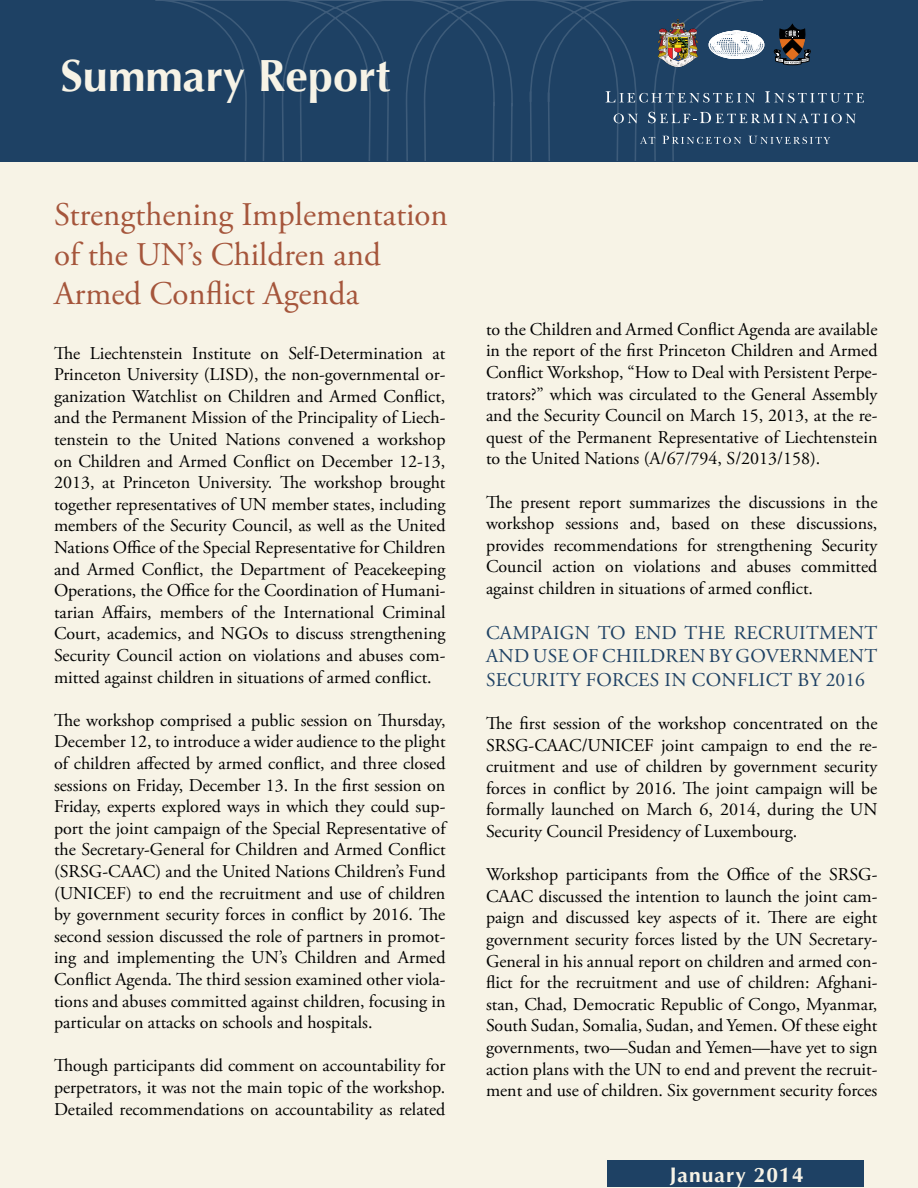
<style>
.page{position:relative;width:918px;height:1188px;background:#f7f3e6}
.page>*{position:absolute;margin:0;border:0;box-sizing:border-box;transform-origin:0 0}
.t1{font:700 45px "Optima";color:#f7f3e6}
.t2{font:33px/39.6px "Adobe Garamond Pro";color:#a5553b}
.t3{font:700 21px "Optima";letter-spacing:.05em;color:#f7f3e6}
.t4{font:19.5px "Adobe Garamond Pro";letter-spacing:.015em;color:#1e4164}
.t5{font:18px/21.6px "Adobe Garamond Pro";color:#000;text-align:justify}
</style>
<div class="page">
<div style="left:0;top:0;width:918px;height:161px;background:#1e4164"></div>
<svg style="left:156px;top:0;width:607px;height:161px"></svg>
<div style="left:607px;top:1161px;width:257px;height:26px;background:#1e4164"></div>
<svg style="left:709px;top:31px;width:56px;height:28px"></svg>
<div style="left:709px;top:31px;width:55px;height:28px;border:1px solid #fff;border-radius:50%"></div>
<svg style="left:773px;top:24px;width:38px;height:41px"></svg>
<img style="left:658px;top:19px;width:40px;height:48px">
<svg style="left:606px;top:91px;width:149px;height:12px"></svg>
<svg style="left:765px;top:91px;width:99px;height:12px"></svg>
<svg style="left:614px;top:114px;width:24px;height:9px"></svg>
<svg style="left:648px;top:112px;width:208px;height:11px"></svg>
<svg style="left:640px;top:137px;width:15px;height:7px"></svg>
<svg style="left:663px;top:136px;width:78px;height:8px"></svg>
<svg style="left:749px;top:136px;width:81px;height:8px"></svg>
<h1 class="t1" style="left:60px;top:50px;width:332px">Summary Report</h1>
<h2 class="t2" style="left:54px;top:196px;width:395px">Strengthening Implementation of the UN’s Children and<br>Armed Conflict Agenda</h2>
<p class="t5" style="left:54px;top:343px;width:393px">The Liechtenstein Institute on Self-Determination at Princeton University (LISD), the non-governmental or&shy;ganization Watchlist on Children and Armed Conflict, and the Permanent Mission of the Principality of Liech&shy;tenstein to the United Nations convened a workshop on Children and Armed Conflict on December 12-13, 2013, at Princeton University. The workshop brought together representatives of UN member states, including members of the Security Council, as well as the United Nations Office of the Special Representative for Children and Armed Conflict, the Department of Peacekeeping Operations, the Office for the Coordination of Humani&shy;tarian Affairs, members of the International Criminal Court, academics, and NGOs to discuss strengthening Security Council action on violations and abuses com&shy;mitted against children in situations of armed conflict.</p>
<p class="t5" style="left:54px;top:710px;width:395px">The workshop comprised a public session on Thursday, December 12, to introduce a wider audience to the plight of children affected by armed conflict, and three closed sessions on Friday, December 13. In the first session on Friday, experts explored ways in which they could sup&shy;port the joint campaign of the Special Representative of the Secretary-General for Children and Armed Conflict (SRSG-CAAC) and the United Nations Children’s Fund (UNICEF) to end the recruitment and use of children by government security forces in conflict by 2016. The second session discussed the role of partners in promot&shy;ing and implementing the UN’s Children and Armed Conflict Agenda. The third session examined other viola&shy;tions and abuses committed against children, focusing in particular on attacks on schools and hospitals.</p>
<p class="t5" style="left:54px;top:1056px;width:393px">Though participants did comment on accountability for perpetrators, it was not the main topic of the workshop.<br>Detailed recommendations on accountability as related</p>
<p class="t5" style="left:486px;top:319px;width:393px">to the Children and Armed Conflict Agenda are available in the report of the first Princeton Children and Armed Conflict Workshop, “How to Deal with Persistent Perpe&shy;trators?” which was circulated to the General Assembly and the Security Council on March 15, 2013, at the re&shy;quest of the Permanent Representative of Liechtenstein to the United Nations (A/67/794, S/2013/158).</p>
<p class="t5" style="left:486px;top:492px;width:393px">The present report summarizes the discussions in the workshop sessions and, based on these discussions, provides recommendations for strengthening Security Council action on violations and abuses committed against children in situations of armed conflict.</p>
<p class="t4" style="left:486px;top:621px;width:28px">Campaign</p>
<p class="t4" style="left:598px;top:621px;width:162px">to End the Recrui</p>
<p class="t4" style="left:806px;top:621px;width:29px">tmen</p>
<p class="t4" style="left:865px;top:621px;width:11px">t</p>
<p class="t4" style="left:486px;top:645px;width:16px">and</p>
<p class="t4" style="left:533px;top:645px;width:97px">Use of Children</p>
<p class="t4" style="left:709px;top:645px;width:86px">by Governmen</p>
<p class="t4" style="left:865px;top:645px;width:11px">t</p>
<p class="t4" style="left:486px;top:668px;width:23px">Securi</p>
<p class="t4" style="left:556px;top:668px;width:54px">ty Forces</p>
<p class="t4" style="left:665px;top:668px;width:55px">in Conflic</p>
<p class="t4" style="left:780px;top:668px;width:87px">t by 2016</p>
<p class="t5" style="left:486px;top:713px;width:393px">The first session of the workshop concentrated on the SRSG-CAAC/UNICEF joint campaign to end the re&shy;cruitment and use of children by government security forces in conflict by 2016. The joint campaign will be formally launched on March 6, 2014, during the UN Security Council Presidency of Luxembourg.</p>
<p class="t5" style="left:486px;top:864px;width:393px">Workshop participants from the Office of the SRSG-CAAC discussed the intention to launch the joint cam&shy;paign and discussed key aspects of it. There are eight government security forces listed by the UN Secretary-General in his annual report on children and armed con&shy;flict for the recruitment and use of children: Afghani&shy;stan, Chad, Democratic Republic of Congo, Myanmar, South Sudan, Somalia, Sudan, and Yemen. Of these eight governments, two—Sudan and Yemen—have yet to sign action plans with the UN to end and prevent the recruit&shy;ment and use of children. Six government security forces</p>
<p class="t3" style="left:670px;top:1162px;width:135px">January 2014</p>
</div>
